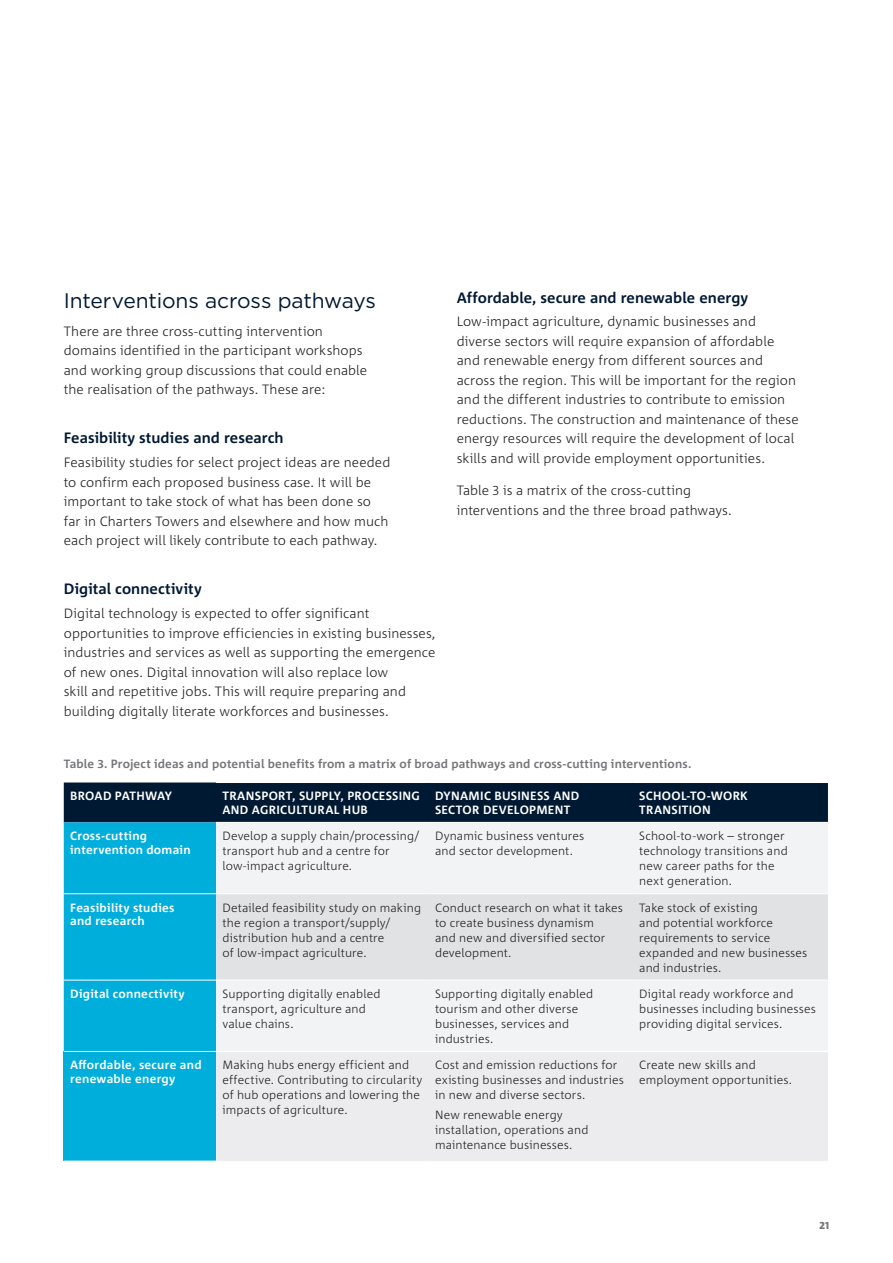
<style>
.page{position:relative;width:893px;height:1263px;background:#fff}
.page>*{position:absolute;margin:0;border:0;box-sizing:border-box;transform-origin:0 0}
.H2_Heading{font:21px "Gotham";letter-spacing:-.01em;color:#001932}
.H3_Subhead{font:700 15px "Corpid C1";letter-spacing:.005em;color:#001932}
.Body_Copy{font:300 13.5px/19.5px "Corpid C1";letter-spacing:.005em;color:#231f20}
.Table_text_-_light{font:300 12px/15px "Corpid C1";letter-spacing:.01em;color:#231f20}
.Table_header_row_-_L{font:700 12px/13.5px "Corpid C1";letter-spacing:.025em;color:#fff}
.Caption_table{font:700 12px "Corpid C1";letter-spacing:.015em;color:#757679}
.Table_header_row_-_L-2{font:700 12px "Corpid C1";letter-spacing:.005em;color:#fff}
.t1{font:800 10.5px "Corpid C1";color:#757679}
</style>
<div class="page">
<svg style="left:64px;top:782px;width:764px;height:269px;background:#01698d"></svg>
<div style="left:216px;top:823px;width:612px;height:228px;background:#f2f3f4"></div>
<div style="left:216px;top:894px;width:612px;height:86px;background:#e1e2e4"></div>
<div style="left:64px;top:1051px;width:152px;height:110px;background:#00aedc"></div>
<div style="left:216px;top:1052px;width:612px;height:109px;background:#ececee"></div>
<hr style="left:64px;top:1160px;width:152px;height:2px;background:#fff">
<hr style="left:64px;top:893px;width:152px;height:1px;background:#fff">
<hr style="left:216px;top:782px;width:213px;height:1px;background:#fff">
<hr style="left:429px;top:782px;width:204px;height:1px;background:#fff">
<hr style="left:633px;top:782px;width:196px;height:1px;background:#fff">
<hr style="left:216px;top:822px;width:213px;height:1px;background:#fff">
<hr style="left:429px;top:822px;width:204px;height:1px;background:#fff">
<hr style="left:633px;top:822px;width:195px;height:1px;background:#fff">
<hr style="left:216px;top:893px;width:213px;height:1px;background:#fff">
<hr style="left:429px;top:893px;width:204px;height:1px;background:#fff">
<hr style="left:633px;top:893px;width:196px;height:1px;background:#fff">
<hr style="left:64px;top:980px;width:152px;height:1px;background:#fff">
<hr style="left:216px;top:980px;width:213px;height:1px;background:#fff">
<hr style="left:429px;top:980px;width:204px;height:1px;background:#fff">
<hr style="left:633px;top:980px;width:196px;height:1px;background:#fff">
<hr style="left:64px;top:1051px;width:152px;height:1px;background:#fff">
<h2 class="H2_Heading" style="left:64px;top:287px;width:314px">Interventions across pathways</h2>
<p class="Body_Copy" style="left:64px;top:321px;width:305px">There are three cross-cutting intervention domains identified in the participant workshops and working group discussions that could enable the realisation of the pathways. These are:</p>
<h3 class="H3_Subhead" style="left:64px;top:429px;width:221px">Feasibility studies and research</h3>
<p class="Body_Copy" style="left:64px;top:452px;width:328px">Feasibility studies for select project ideas are needed to confirm each proposed business case. It will be important to take stock of what has been done so far in Charters Towers and elsewhere and how much each project will likely contribute to each pathway.</p>
<h3 class="H3_Subhead" style="left:64px;top:580px;width:140px">Digital connectivity</h3>
<p class="Body_Copy" style="left:64px;top:603px;width:373px">Digital technology is expected to offer significant opportunities to improve efficiencies in existing businesses, industries and services as well as supporting the emergence of new ones. Digital innovation will also replace low<br>skill and repetitive jobs. This will require preparing and building digitally literate workforces and businesses.</p>
<h3 class="H3_Subhead" style="left:457px;top:288px;width:293px">Affordable, secure and renewable energy</h3>
<p class="Body_Copy" style="left:457px;top:311px;width:344px">Low-impact agriculture, dynamic businesses and diverse sectors will require expansion of affordable and renewable energy from different sources and across the region. This will be important for the region and the different industries to contribute to emission reductions. The construction and maintenance of these energy resources will require the development of local skills and will provide employment opportunities.</p>
<p class="Body_Copy" style="left:457px;top:480px;width:277px">Table 3 is a matrix of the cross-cutting interventions and the three broad pathways.</p>
<p class="Caption_table" style="left:64px;top:756px;width:629px">Table 3. Project ideas and potential benefits from a matrix of broad pathways and cross-cutting interventions.</p>
<p class="Table_header_row_-_L-2" style="left:70px;top:789px;width:103px">BROAD PATHWAY</p>
<p class="Table_header_row_-_L" style="left:222px;top:789px;width:199px">TRANSPORT, SUPPLY, PROCESSING<br>AND AGRICULTURAL HUB</p>
<p class="Table_header_row_-_L" style="left:435px;top:789px;width:146px">DYNAMIC BUSINESS AND<br>SECTOR DEVELOPMENT</p>
<p class="Table_header_row_-_L" style="left:639px;top:789px;width:110px">SCHOOL-TO-WORK<br>TRANSITION</p>
<p class="Table_header_row_-_L" style="left:70px;top:829px;width:122px">Cross-cutting intervention domain</p>
<p class="Table_text_-_light" style="left:222px;top:828px;width:198px">Develop a supply chain/processing/ transport hub and a centre for low‑impact agriculture.</p>
<p class="Table_text_-_light" style="left:435px;top:828px;width:151px">Dynamic business ventures and sector development.</p>
<p class="Table_text_-_light" style="left:639px;top:828px;width:150px">School-to-work – stronger technology transitions and new career paths for the next generation.</p>
<p class="Table_header_row_-_L" style="left:70px;top:900px;width:106px">Feasibility studies and research</p>
<p class="Table_text_-_light" style="left:222px;top:899px;width:200px">Detailed feasibility study on making the region a transport/supply/ distribution hub and a centre<br>of low-impact agriculture.</p>
<p class="Table_text_-_light" style="left:435px;top:899px;width:189px">Conduct research on what it takes to create business dynamism<br>and new and diversified sector development.</p>
<p class="Table_text_-_light" style="left:639px;top:899px;width:170px">Take stock of existing<br>and potential workforce requirements to service expanded and new businesses and industries.</p>
<p class="Table_header_row_-_L" style="left:70px;top:987px;width:116px">Digital connectivity</p>
<p class="Table_text_-_light" style="left:222px;top:986px;width:160px">Supporting digitally enabled transport, agriculture and value chains.</p>
<p class="Table_text_-_light" style="left:435px;top:986px;width:160px">Supporting digitally enabled tourism and other diverse businesses, services and industries.</p>
<p class="Table_text_-_light" style="left:639px;top:986px;width:178px">Digital ready workforce and businesses including businesses providing digital services.</p>
<p class="Table_header_row_-_L" style="left:70px;top:1058px;width:133px">Affordable, secure and renewable energy</p>
<p class="Table_text_-_light" style="left:222px;top:1057px;width:201px">Making hubs energy efficient and effective. Contributing to circularity of hub operations and lowering the impacts of agriculture.</p>
<p class="Table_text_-_light" style="left:435px;top:1057px;width:190px">Cost and emission reductions for existing businesses and industries in new and diverse sectors.</p>
<p class="Table_text_-_light" style="left:639px;top:1057px;width:154px">Create new skills and employment opportunities.</p>
<p class="Table_text_-_light" style="left:435px;top:1106px;width:155px">New renewable energy installation, operations and maintenance businesses.</p>
<p class="t1" style="left:819px;top:1218px;width:11px">21</p>
</div>
